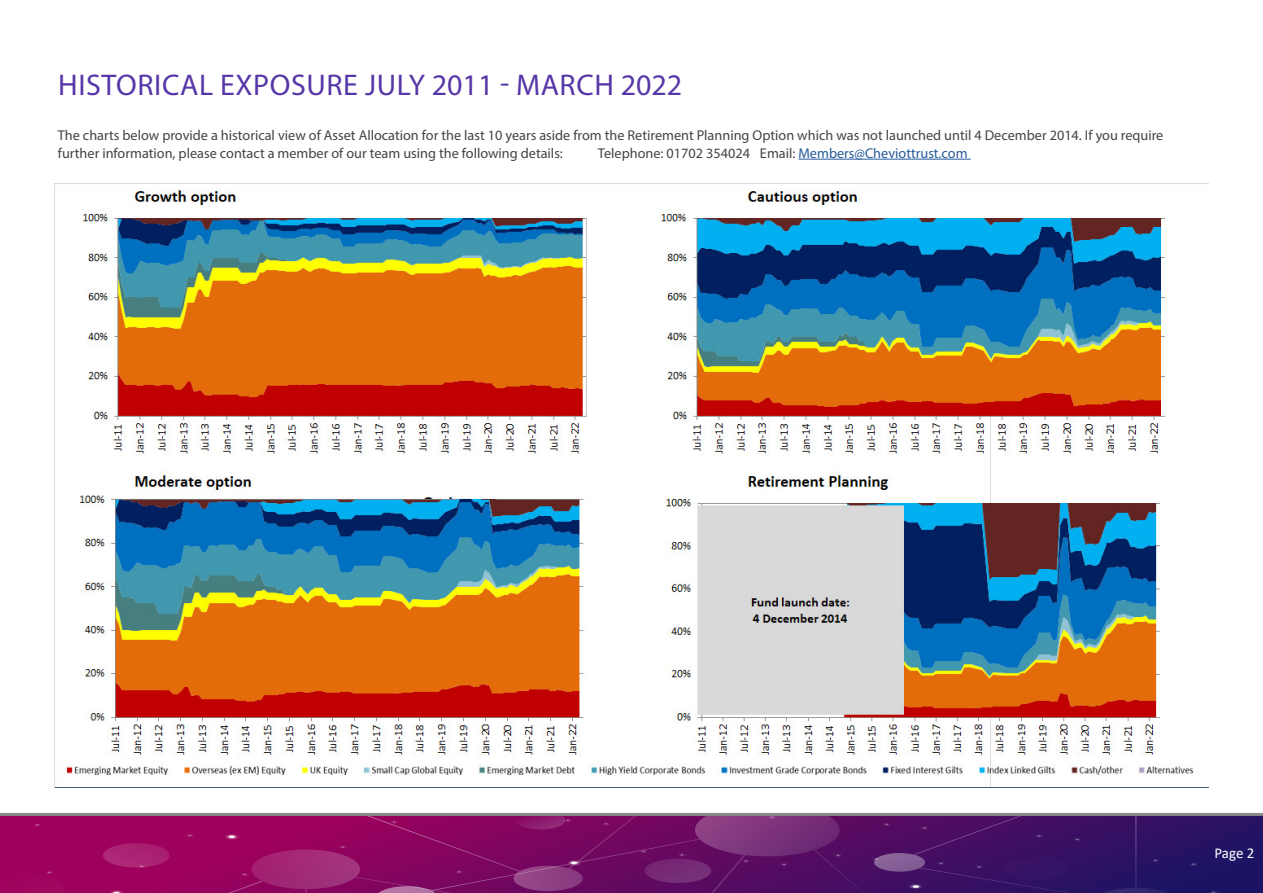
<style>
.page{position:relative;width:1263px;height:893px;background:#fff}
.page>*{position:absolute;margin:0;border:0;box-sizing:border-box;transform-origin:0 0}
.t1{font:30px "Myriad Pro";letter-spacing:.02em;color:#5737a7}
.t2{font:15px "Calibri";color:#fff}
.t3{font:14.25px/18px "Myriad Pro";color:#454346}
.s1{color:#275b9b}
</style>
<div class="page">
<div style="left:0;top:814px;width:1263px;height:79px;background:linear-gradient(to bottom,#2c1163,#171564)"></div>
<img style="left:1206px;top:890px;width:15px;height:3px">
<img style="left:1196px;top:861px;width:5px;height:6px">
<svg style="left:0;top:816px;width:1196px;height:77px;background:#720f64"></svg>
<hr style="left:0;top:813px;width:1263px;height:3px;background:#8b8a8a">
<hr style="left:798px;top:159px;width:173px;height:1px;background:#275b9b">
<img style="left:54px;top:184px;width:1155px;height:604px">
<h1 class="t1" style="left:58px;top:66px;width:625px">HISTORICAL EXPOSURE JULY 2011 - MARCH 2022</h1>
<p class="t3" style="left:58px;top:126px;width:1107px">The charts below provide a historical view of Asset Allocation for the last 10 years aside from the Retirement Planning Option which was not launched until 4 December 2014. If you require further information, please contact a member of our team using the following details:</p>
<p class="t3" style="left:598px;top:144px;width:371px">Telephone: 01702 354024 Email: <span class="s1">Members@Cheviottrust.com</span></p>
<p class="t2" style="left:1214px;top:842px;width:42px">Page 2</p>
</div>
